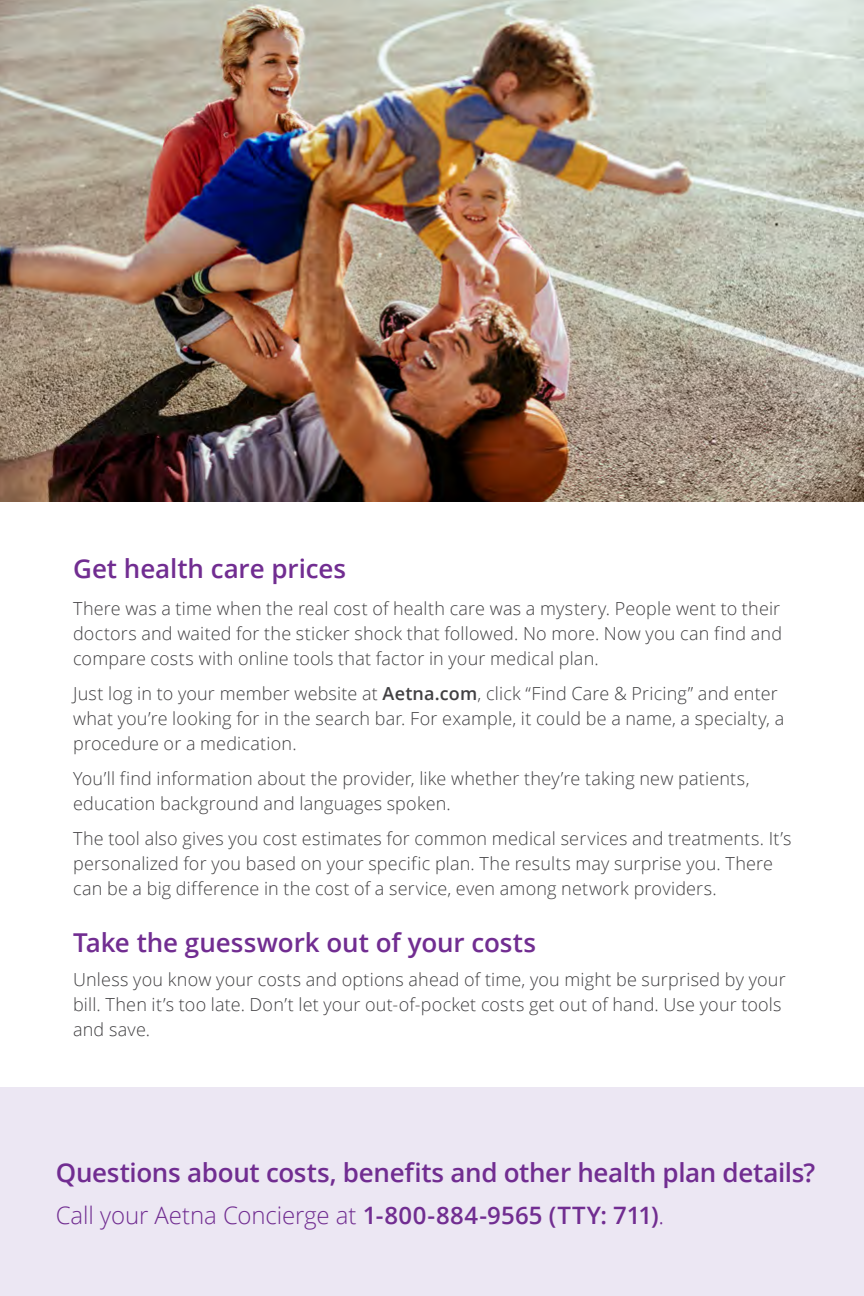
<style>
.page{position:relative;width:864px;height:1296px;background:#fff}
.page>*{position:absolute;margin:0;border:0;box-sizing:border-box;transform-origin:0 0}
.t1{font:600 26px "Open Sans";letter-spacing:-.005em;color:#712d91}
.t2{font:300 24px "Open Sans";letter-spacing:-.005em;color:#712d91}
.t3{font:300 18px/25px "Open Sans";letter-spacing:.01em;color:#414042}
.s1{font-weight:600}
</style>
<div class="page">
<div style="left:0;top:1088px;width:864px;height:208px;background:#ece7f3"></div>
<img style="left:0;top:0;width:864px;height:501px">
<h2 class="t1" style="left:73px;top:551px;width:275px">Get health care prices</h2>
<p class="t3" style="left:73px;top:595px;width:710px;text-align:justify">There was a time when the real cost of health care was a mystery. People went to their doctors and waited for the sticker shock that followed. No more. Now you can find and compare costs with online tools that factor in your medical plan.</p>
<p class="t3" style="left:73px;top:680px;width:713px">Just log in to your member website at <span class="s1">Aetna.com</span>, click “Find Care &amp; Pricing” and enter what you’re looking for in the search bar. For example, it could be a name, a specialty, a procedure or a medication.</p>
<p class="t3" style="left:73px;top:766px;width:678px">You’ll find information about the provider, like whether they’re taking new patients, education background and languages spoken.</p>
<p class="t3" style="left:73px;top:826px;width:720px">The tool also gives you cost estimates for common medical services and treatments. It’s personalized for you based on your specific plan. The results may surprise you. There can be a big difference in the cost of a service, even among network providers.</p>
<h2 class="t1" style="left:73px;top:924px;width:465px">Take the guesswork out of your costs</h2>
<p class="t3" style="left:73px;top:966px;width:714px">Unless you know your costs and options ahead of time, you might be surprised by your bill. Then it’s too late. Don’t let your out-of-pocket costs get out of hand. Use your tools and save.</p>
<h2 class="t1" style="left:56px;top:1155px;width:761px">Questions about costs, benefits and other health plan details?</h2>
<p class="t2" style="left:56px;top:1199px;width:610px">Call your Aetna Concierge at <span class="s1">1-800-884-9565 (TTY: 711)</span>.</p>
</div>
